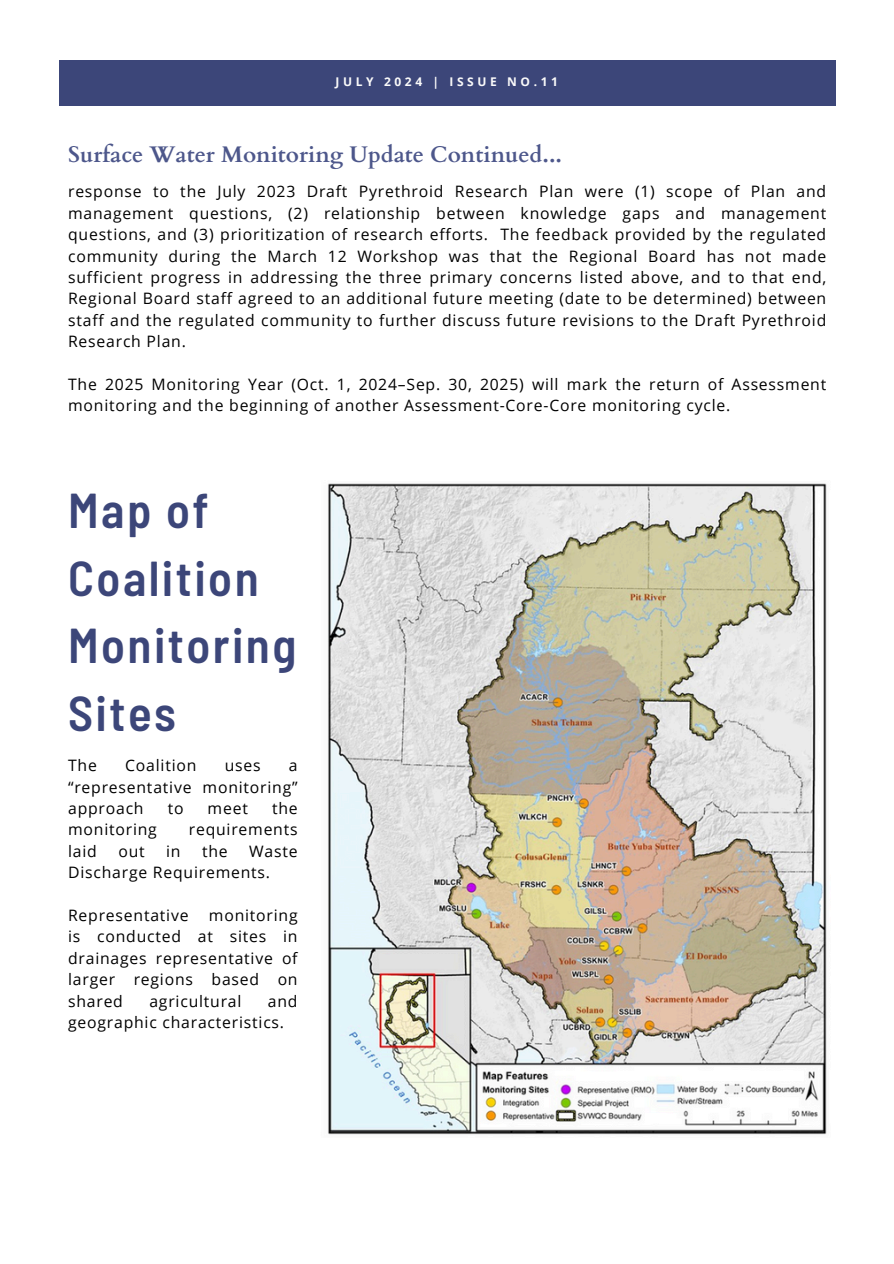
<style>
.page{position:relative;width:894px;height:1264px;background:#fff}
.page>*{position:absolute;margin:0;border:0;box-sizing:border-box;transform-origin:0 0}
.t1{font:600 semi-condensed 48.9px/67.5px "Barlow";letter-spacing:.05em;color:#3c4679}
.t2{font:700 22.65px "Cardo";color:#4d578b}
.t3{font:15.75px/21.3px "Open Sans";letter-spacing:.05em;color:#000;text-align:justify}
.t4{font:700 12px "Open Sans";letter-spacing:.3em;color:#fafafa}
</style>
<div class="page">
<div style="left:59px;top:60px;width:776px;height:45px;background:#3c4679"></div>
<img style="left:328px;top:483px;width:499px;height:652px">
<p class="t4" style="left:335px;top:73px;width:224px">JULY 2024 | ISSUE NO.11</p>
<h1 class="t2" style="left:68px;top:140px;width:495px">Surface Water Monitoring Update Continued...</h1>
<h3 class="t3" style="left:68px;top:181px;width:759px">response to the July 2023 Draft Pyrethroid Research Plan were (1) scope of Plan and management questions, (2) relationship between knowledge gaps and management questions, and (3) prioritization of research efforts. The feedback provided by the regulated community during the March 12 Workshop was that the Regional Board has not made sufficient progress in addressing the three primary concerns listed above, and to that end, Regional Board staff agreed to an additional future meeting (date to be determined) between staff and the regulated community to further discuss future revisions to the Draft Pyrethroid Research Plan.</h3>
<h3 class="t3" style="left:68px;top:373px;width:759px">The 2025 Monitoring Year (Oct. 1, 2024–Sep. 30, 2025) will mark the return of Assessment monitoring and the beginning of another Assessment-Core-Core monitoring cycle.</h3>
<h3 class="t1" style="left:68px;top:475px;width:230px">Map of<br>Coalition<br>Monitoring<br>Sites</h3>
<p class="t3" style="left:68px;top:754px;width:30px">The</p>
<p class="t3" style="left:125px;top:754px;width:73px">Coalition</p>
<p class="t3" style="left:225px;top:754px;width:37px">uses</p>
<p class="t3" style="left:68px;top:754px;width:231px;text-indent:221px">a “representative monitoring” approach</p>
<p class="t3" style="left:168px;top:797px;width:17px">to</p>
<p class="t3" style="left:207px;top:797px;width:42px">meet</p>
<p class="t3" style="left:272px;top:797px;width:27px">the</p>
<p class="t3" style="left:68px;top:818px;width:90px">monitoring</p>
<p class="t3" style="left:189px;top:818px;width:110px">requirements</p>
<p class="t3" style="left:68px;top:840px;width:30px">laid</p>
<p class="t3" style="left:118px;top:840px;width:28px">out</p>
<p class="t3" style="left:166px;top:840px;width:16px">in</p>
<p class="t3" style="left:202px;top:840px;width:27px">the</p>
<p class="t3" style="left:68px;top:840px;width:231px;text-indent:181px">Waste<br>Discharge Requirements.</p>
<h3 class="t3" style="left:68px;top:904px;width:122px">Representative</h3>
<h3 class="t3" style="left:68px;top:904px;width:231px;text-indent:141px">monitoring is conducted at sites in drainages representative of larger regions based on shared</h3>
<h3 class="t3" style="left:68px;top:989px;width:231px;text-indent:200px">and geographic characteristics.</h3>
<h3 class="t3" style="left:149px;top:989px;width:93px">agricultural</h3>
</div>
